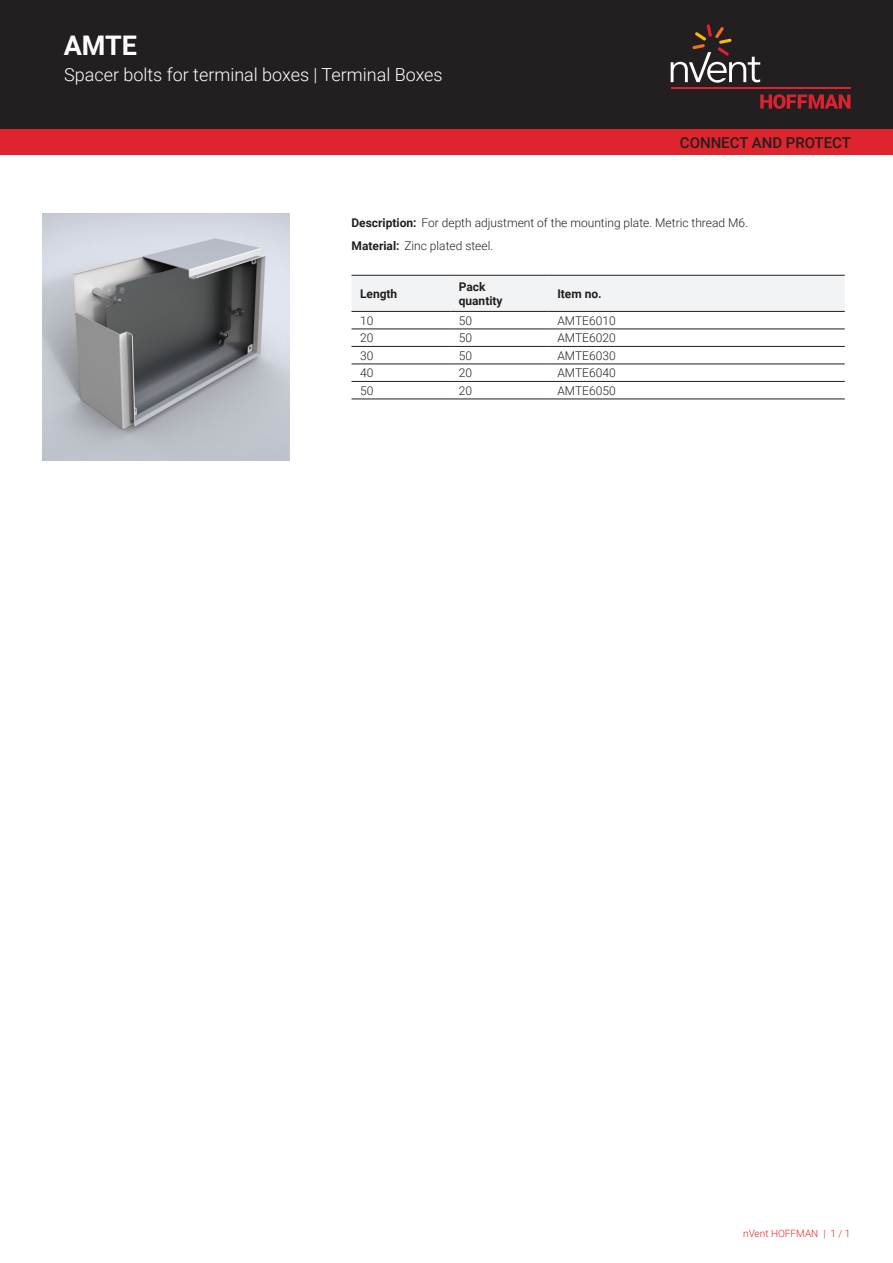
<style>
.page{position:relative;width:893px;height:1263px;background:#fff}
.page>*{position:absolute;margin:0;border:0;box-sizing:border-box;transform-origin:0 0}
.t1{font:700 27px "Roboto";color:#fff}
.t2{font:300 18px "Roboto";color:#fff}
.t3{font:500 15px "Roboto";color:#231f20}
.t4{font:300 12px/23px "Roboto";color:#231f20}
.t5{font:700 12px/14.4px "Roboto";color:#231f20}
.t6{font:300 10.05px "Roboto";color:#de252e}
.s1{font-weight:700}
</style>
<div class="page">
<div style="left:0;top:0;width:893px;height:129px;background:#231f20"></div>
<svg style="left:760px;top:94px;width:90px;height:15px"></svg>
<hr style="left:671px;top:88px;width:179px;height:1px;background:#db2230">
<svg style="left:671px;top:24px;width:89px;height:59px"></svg>
<div style="left:0;top:129px;width:893px;height:26px;background:#de252e"></div>
<div style="left:351px;top:276px;width:494px;height:35px;background:#f2f3f4"></div>
<hr style="left:351px;top:275px;width:99px;height:1px;background:#231f20">
<hr style="left:450px;top:275px;width:99px;height:1px;background:#231f20">
<hr style="left:549px;top:275px;width:296px;height:1px;background:#231f20">
<hr style="left:351px;top:329px;width:99px;height:1px;background:#231f20">
<hr style="left:450px;top:329px;width:99px;height:1px;background:#231f20">
<hr style="left:549px;top:329px;width:296px;height:1px;background:#231f20">
<hr style="left:351px;top:346px;width:99px;height:1px;background:#231f20">
<hr style="left:450px;top:346px;width:99px;height:1px;background:#231f20">
<hr style="left:549px;top:346px;width:296px;height:1px;background:#231f20">
<hr style="left:351px;top:364px;width:99px;height:1px;background:#231f20">
<hr style="left:450px;top:364px;width:99px;height:1px;background:#231f20">
<hr style="left:549px;top:364px;width:296px;height:1px;background:#231f20">
<hr style="left:351px;top:381px;width:99px;height:1px;background:#231f20">
<hr style="left:450px;top:381px;width:99px;height:1px;background:#231f20">
<hr style="left:549px;top:381px;width:296px;height:1px;background:#231f20">
<hr style="left:351px;top:399px;width:99px;height:1px;background:#231f20">
<hr style="left:450px;top:399px;width:99px;height:1px;background:#231f20">
<hr style="left:549px;top:399px;width:296px;height:1px;background:#231f20">
<hr style="left:351px;top:311px;width:99px;height:1px;background:#231f20">
<hr style="left:450px;top:311px;width:99px;height:1px;background:#231f20">
<hr style="left:549px;top:311px;width:296px;height:1px;background:#231f20">
<img style="left:43px;top:213px;width:246px;height:247px">
<h1 class="t1" style="left:64px;top:27px;width:75px">AMTE</h1>
<h2 class="t2" style="left:64px;top:62px;width:380px">Spacer bolts for terminal boxes | Terminal Boxes</h2>
<p class="t3" style="left:680px;top:132px;width:173px">CONNECT AND PROTECT</p>
<p class="t4" style="left:351px;top:211px;width:398px"><span class="s1">Description:</span> For depth adjustment of the mounting plate. Metric thread M6.<br><span class="s1">Material:</span> Zinc plated steel.</p>
<p class="t5" style="left:360px;top:286px;width:39px">Length</p>
<p class="t5" style="left:459px;top:279px;width:45px">Pack quantity</p>
<p class="t5" style="left:557px;top:286px;width:46px">Item no.</p>
<p class="t4" style="left:360px;top:308px;width:15px">10</p>
<p class="t4" style="left:459px;top:308px;width:15px">50</p>
<p class="t4" style="left:557px;top:308px;width:60px">AMTE6010</p>
<p class="t4" style="left:360px;top:326px;width:15px">20</p>
<p class="t4" style="left:459px;top:326px;width:15px">50</p>
<p class="t4" style="left:557px;top:326px;width:60px">AMTE6020</p>
<p class="t4" style="left:360px;top:343px;width:15px">30</p>
<p class="t4" style="left:459px;top:343px;width:15px">50</p>
<p class="t4" style="left:557px;top:343px;width:60px">AMTE6030</p>
<p class="t4" style="left:360px;top:361px;width:15px">40</p>
<p class="t4" style="left:459px;top:361px;width:15px">20</p>
<p class="t4" style="left:557px;top:361px;width:60px">AMTE6040</p>
<p class="t4" style="left:360px;top:378px;width:15px">50</p>
<p class="t4" style="left:459px;top:378px;width:15px">20</p>
<p class="t4" style="left:557px;top:378px;width:60px">AMTE6050</p>
<p class="t6" style="left:743px;top:1226px;width:109px">nVent HOFFMAN | 1 / 1</p>
</div>
